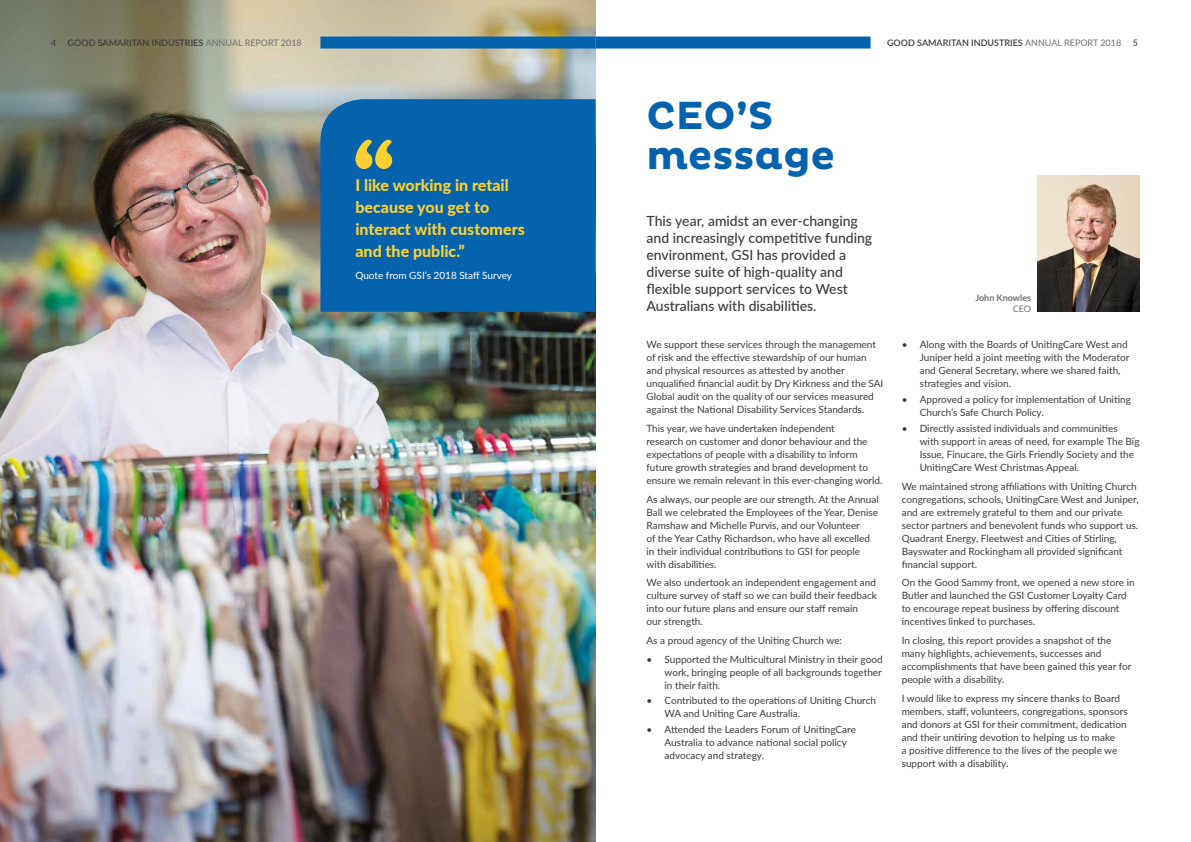
<style>
.page{position:relative;width:1191px;height:842px;background:#fff}
.page>*{position:absolute;margin:0;border:0;box-sizing:border-box;transform-origin:0 0}
.t1{font:700 40px/40px "Pluto";color:#0563ad}
.t2{font:800 16px/22px "Lato";color:#fdcf2f}
.t3{font:500 14px/17px "Lato";color:#3c3c3b}
.t4{font:10px/13px "Lato";color:#3c3c3b}
.t5{font:10px "Lato";color:#fff}
.t6{font:600 9px "Lato";color:#3c3c3b}
.t7{font:700 9px "Lato";color:#706f6f}
.t8{font:9px "Lato";color:#706f6f}
.t9{font:9px "Lato";color:#3c3c3b}
.s1{font-weight:400;color:#706f6f}
</style>
<div class="page">
<img style="left:0;top:0;width:595px;height:842px">
<div style="left:320px;top:99px;width:275px;height:213px;background:#0563ad"></div>
<svg style="left:355px;top:140px;width:37px;height:29px"></svg>
<img style="left:1037px;top:176px;width:103px;height:136px">
<div style="left:320px;top:37px;width:275px;height:12px;background:#0563ad"></div>
<div style="left:595px;top:37px;width:275px;height:12px;background:#0563ad"></div>
<p class="t9" style="left:51px;top:36px;width:7px">4</p>
<p class="t6" style="left:68px;top:36px;width:236px">GOOD SAMARITAN INDUSTRIES <span class="s1">ANNUAL REPORT 2018</span></p>
<p class="t6" style="left:887px;top:36px;width:236px">GOOD SAMARITAN INDUSTRIES <span class="s1">ANNUAL REPORT 2018</span></p>
<p class="t9" style="left:1132px;top:36px;width:7px">5</p>
<h2 class="t2" style="left:355px;top:173px;width:171px">I like working in retail because you get to interact with customers and the public.”</h2>
<p class="t5" style="left:355px;top:268px;width:158px">Quote from GSI’s 2018 Staff Survey</p>
<h1 class="t1" style="left:646px;top:97px;width:190px">CEO’S message</h1>
<h3 class="t3" style="left:646px;top:212px;width:227px">This year, amidst an ever-changing and increasingly competitive funding environment, GSI has provided a diverse suite of high-quality and flexible support services to West Australians with disabilities.</h3>
<p class="t4" style="left:646px;top:338px;width:238px">We support these services through the management of risk and the effective stewardship of our human and physical resources as attested by another unqualified financial audit by Dry Kirkness and the SAI Global audit on the quality of our services measured against the National Disability Services Standards.</p>
<p class="t4" style="left:646px;top:421px;width:237px">This year, we have undertaken independent<br>research on customer and donor behaviour and the expectations of people with a disability to inform future growth strategies and brand development to ensure we remain relevant in this ever-changing world.</p>
<p class="t4" style="left:646px;top:492px;width:234px">As always, our people are our strength. At the Annual Ball we celebrated the Employees of the Year, Denise Ramshaw and Michelle Purvis, and our Volunteer<br>of the Year Cathy Richardson, who have all excelled in their individual contributions to GSI for people with disabilities.</p>
<p class="t4" style="left:646px;top:576px;width:232px">We also undertook an independent engagement and culture survey of staff so we can build their feedback into our future plans and ensure our staff remain<br>our strength.</p>
<p class="t4" style="left:646px;top:633px;width:197px">As a proud agency of the Uniting Church we:</p>
<p class="t4" style="left:664px;top:652px;width:220px;text-align:justify;text-indent:-18px">• Supported the Multicultural Ministry in their good work, bringing people of all backgrounds together in their faith.</p>
<p class="t4" style="left:664px;top:694px;width:213px;text-indent:-18px">• Contributed to the operations of Uniting Church<br>WA and Uniting Care Australia.</p>
<p class="t4" style="left:664px;top:723px;width:193px;text-indent:-18px">• Attended the Leaders Forum of UnitingCare<br>Australia to advance national social policy advocacy and strategy.</p>
<p class="t7" style="left:975px;top:291px;width:57px">John Knowles</p>
<p class="t8" style="left:1013px;top:302px;width:20px">CEO</p>
<p class="t4" style="left:919px;top:338px;width:211px;text-indent:-18px">• Along with the Boards of UnitingCare West and Juniper held a joint meeting with the Moderator and General Secretary, where we shared faith, strategies and vision.</p>
<p class="t4" style="left:919px;top:392px;width:213px;text-indent:-18px">• Approved a policy for implementation of Uniting<br>Church’s Safe Church Policy.</p>
<p class="t4" style="left:919px;top:421px;width:221px;text-indent:-18px">• Directly assisted individuals and communities with support in areas of need, for example The Big Issue, Finucare, the Girls Friendly Society and the UnitingCare West Christmas Appeal.</p>
<p class="t4" style="left:901px;top:479px;width:238px">We maintained strong affiliations with Uniting Church congregations, schools, UnitingCare West and Juniper, and are extremely grateful to them and our private sector partners and benevolent funds who support us.<br>Quadrant Energy, Fleetwest and Cities of Stirling, Bayswater and Rockingham all provided significant financial support.</p>
<p class="t4" style="left:901px;top:576px;width:234px">On the Good Sammy front, we opened a new store in Butler and launched the GSI Customer Loyalty Card to encourage repeat business by offering discount incentives linked to purchases.</p>
<p class="t4" style="left:901px;top:633px;width:231px">In closing, this report provides a snapshot of the many highlights, achievements, successes and accomplishments that have been gained this year for people with a disability.</p>
<p class="t4" style="left:901px;top:691px;width:227px">I would like to express my sincere thanks to Board members, staff, volunteers, congregations, sponsors and donors at GSI for their commitment, dedication and their untiring devotion to helping us to make<br>a positive difference to the lives of the people we support with a disability.</p>
</div>
